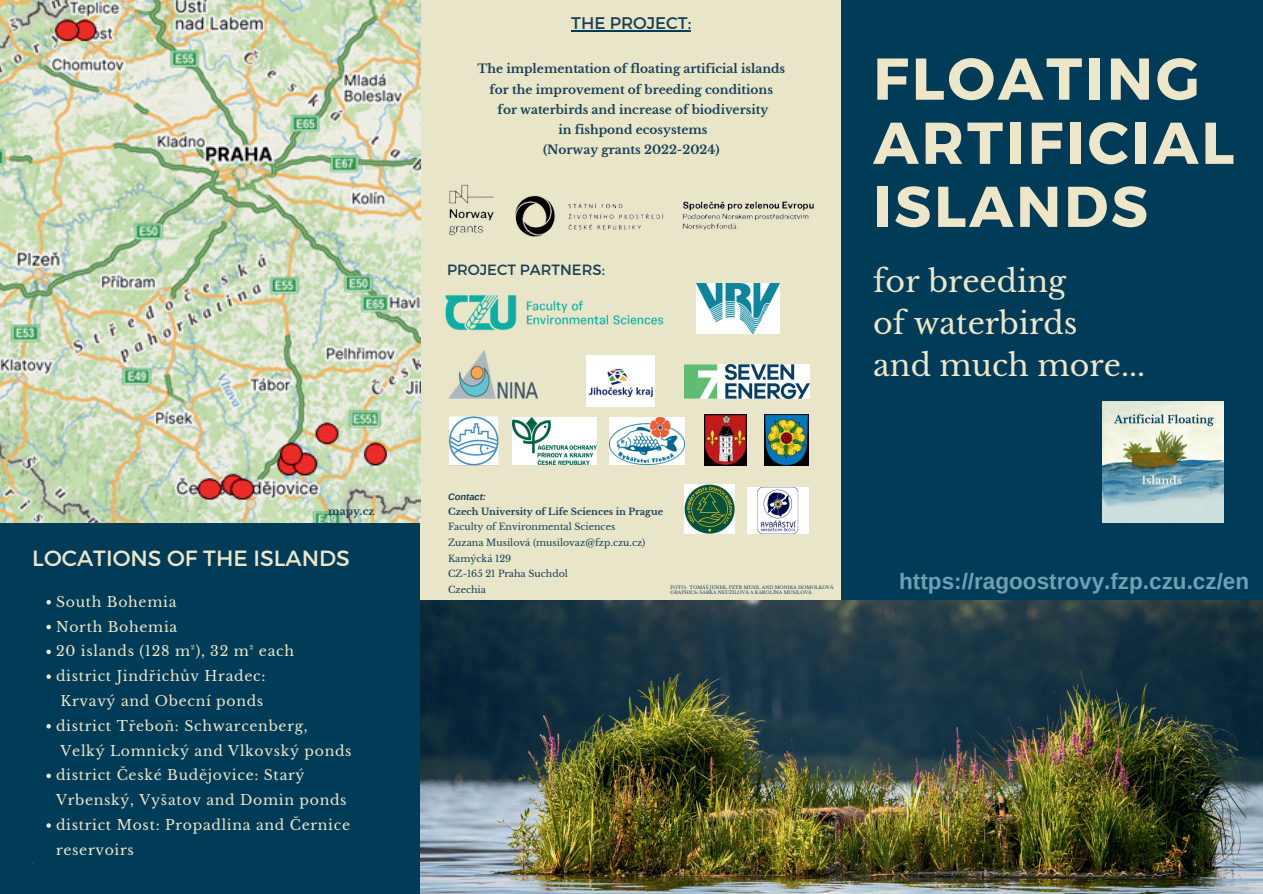
<style>
.page{position:relative;width:1263px;height:894px;background:#fff}
.page>*{position:absolute;margin:0;border:0;box-sizing:border-box;transform-origin:0 0}
.t1{font:700 58.8px/64.1px "Montserrat";letter-spacing:.05em;color:#eee6c9}
.t2{font:700 57.3px "Montserrat";letter-spacing:.05em;color:#eee6c9}
.t3{font:30.15px/41.5px "Libre Baskerville";color:#eee6c9}
.t4{font:700 22.5px "Arimo";color:#739fb3}
.t5{font:21.9px "Montserrat";color:#eee6c9}
.t6{font:16.8px "Montserrat";color:#194058}
.t7{font:14.85px "Montserrat";color:#194058}
.t8{font:14.1px/24.8px "Libre Baskerville";letter-spacing:.05em;color:#eee6c9}
.t9{font:700 12.15px/20.2px "Libre Baskerville";color:#194058;text-align:center}
.t10{font:700 10.5px "Libre Baskerville";color:#194058}
.t11{font:9.45px/15.6px "Libre Baskerville";color:#194058}
.t12{font:700 9.45px "Libre Baskerville";color:#194058}
.t13{font:italic 700 9.45px "Arimo";color:#194058}
.t14{font:4.5px/5.2px "Libre Baskerville";color:#194058}
</style>
<div class="page">
<div style="left:0;top:0;width:1263px;height:893px;background:#003c58"></div>
<div style="left:421px;top:0;width:420px;height:629px;background:#e9e5c9"></div>
<img style="left:421px;top:600px;width:842px;height:293px">
<img style="left:445px;top:295px;width:219px;height:56px">
<img style="left:449px;top:184px;width:365px;height:53px">
<img style="left:449px;top:351px;width:88px;height:47px">
<img style="left:696px;top:284px;width:83px;height:49px">
<img style="left:1103px;top:402px;width:120px;height:120px">
<img style="left:513px;top:417px;width:83px;height:47px">
<img style="left:764px;top:414px;width:44px;height:52px">
<img style="left:704px;top:414px;width:43px;height:52px">
<img style="left:685px;top:364px;width:125px;height:34px">
<img style="left:609px;top:418px;width:76px;height:46px">
<img style="left:0;top:0;width:421px;height:522px">
<img style="left:587px;top:355px;width:67px;height:51px">
<hr style="left:571px;top:30px;width:117px;height:1px;background:#003c58">
<svg style="left:46px;top:600px;width:5px;height:4px"></svg>
<svg style="left:46px;top:624px;width:5px;height:5px"></svg>
<svg style="left:46px;top:649px;width:5px;height:5px"></svg>
<svg style="left:46px;top:674px;width:5px;height:4px"></svg>
<svg style="left:46px;top:724px;width:5px;height:4px"></svg>
<svg style="left:46px;top:773px;width:5px;height:5px"></svg>
<svg style="left:46px;top:823px;width:5px;height:4px"></svg>
<img style="left:449px;top:416px;width:49px;height:49px">
<img style="left:685px;top:484px;width:49px;height:49px">
<img style="left:748px;top:487px;width:60px;height:46px">
<p class="t10" style="left:328px;top:504px;width:48px">mapy.cz</p>
<h3 class="t5" style="left:32px;top:544px;width:319px">LOCATIONS OF THE ISLANDS</h3>
<p class="t8" style="left:56px;top:589px;width:240px">South Bohemia<br>North Bohemia<br>20 islands (128 m²), 32 m² each district Jindřichův Hradec:</p>
<p class="t8" style="left:56px;top:713px;width:253px">district Třeboň: Schwarcenberg,</p>
<p class="t8" style="left:56px;top:762px;width:295px">district České Budějovice: Starý<br>Vrbenský, Vyšatov and Domin ponds district Most: Propadlina and Černice reservoirs</p>
<p class="t8" style="left:61px;top:688px;width:204px">Krvavý and Obecní ponds</p>
<p class="t8" style="left:61px;top:738px;width:293px">Velký Lomnický and Vlkovský ponds</p>
<p class="t6" style="left:571px;top:13px;width:121px">THE PROJECT:</p>
<p class="t9" style="left:477px;top:59px;width:309px">The implementation of floating artificial islands for the improvement of breeding conditions</p>
<p class="t9" style="left:498px;top:99px;width:272px">for waterbirds and increase of biodiversity in fishpond ecosystems<br>(Norway grants 2022-2024)</p>
<p class="t7" style="left:447px;top:260px;width:159px">PROJECT PARTNERS:</p>
<h1 class="t1" style="left:873px;top:48px;width:363px">FLOATING<br>ARTIFICIAL</h1>
<h2 class="t2" style="left:873px;top:171px;width:276px">ISLANDS</h2>
<h3 class="t3" style="left:873px;top:261px;width:273px">for breeding<br>of waterbirds<br>and much more...</h3>
<p class="t13" style="left:448px;top:490px;width:40px">Contact:</p>
<p class="t12" style="left:448px;top:505px;width:217px">Czech University of Life Sciences in Prague</p>
<p class="t11" style="left:448px;top:519px;width:199px">Faculty of Environmental Sciences<br>Zuzana Musilová (musilovaz@fzp.czu.cz)<br>Kamýcká 129<br>CZ-165 21 Praha Suchdol<br>Czechia</p>
<p class="t14" style="left:670px;top:584px;width:165px">FOTO: TOMÁŠ JŮNEK, PETR MUSIL AND MONIKA HOMOLKOVÁ<br>GRAPHICS: ŠÁRKA NEUŽILOVÁ A KAROLÍNA MUSILOVÁ</p>
<h3 class="t4" style="left:899px;top:565px;width:351px">https://ragoostrovy.fzp.czu.cz/en</h3>
</div>
